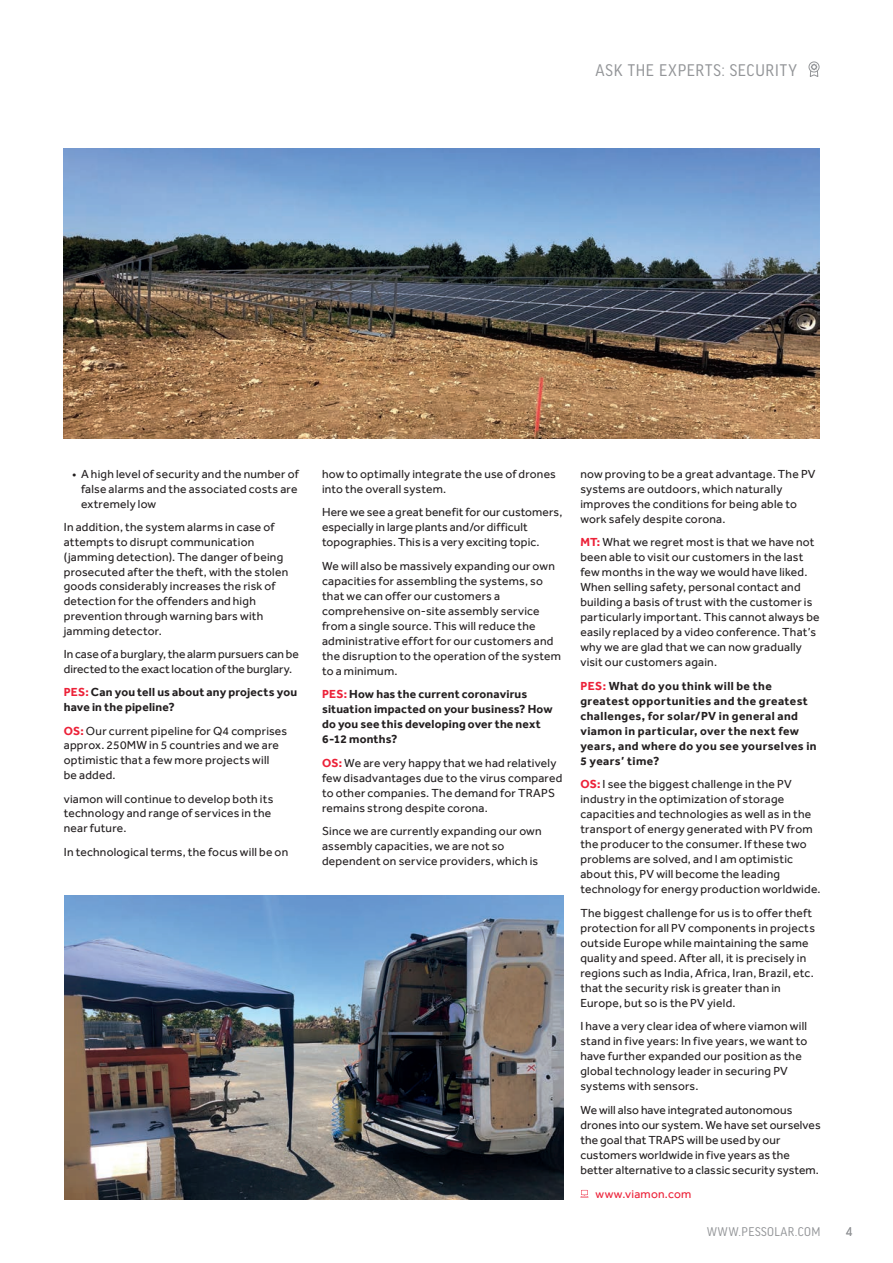
<style>
.page{position:relative;width:893px;height:1263px;background:#fff}
.page>*{position:absolute;margin:0;border:0;box-sizing:border-box;transform-origin:0 0}
.Page_head_2015{font:18px "Good Headline Pro Narr";letter-spacing:.035em;color:#939598}
.t1{font:13.5px "Good Headline Pro Narr";letter-spacing:.035em;color:#939598}
.Body_Copy_2015{font:12px/15px "Effra";letter-spacing:.02em;color:#231f20}
.Body_Copy_2015-2{font:700 12px/15px "Effra";letter-spacing:.025em;color:#231f20}
.Body_Copy_2015-3{font:12px/14.9px "Effra";color:#231f20}
.Body_Copy_2015-4{font:12px "Effra";letter-spacing:.02em;color:#ec2138}
.s1{color:#ec2138}
.s2{font-weight:700;color:#ec2138}
</style>
<div class="page">
<svg style="left:580px;top:1190px;width:8px;height:7px"></svg>
<div style="left:809px;top:62px;width:10px;height:10px;border:1px solid #939598;border-radius:50%"></div>
<svg style="left:809px;top:63px;width:10px;height:14px"></svg>
<img style="left:64px;top:149px;width:755px;height:289px">
<img style="left:65px;top:895px;width:498px;height:304px">
<p class="Page_head_2015" style="left:595px;top:61px;width:203px">ASK THE EXPERTS: SECURITY</p>
<p class="Body_Copy_2015" style="left:81px;top:466px;width:219px;text-align:justify;text-indent:-9px">• A high level of security and the number of false alarms and the associated costs are extremely low</p>
<p class="Body_Copy_2015" style="left:64px;top:519px;width:226px">In addition, the system alarms in case of attempts to disrupt communication (jamming detection). The danger of being prosecuted after the theft, with the stolen goods considerably increases the risk of detection for the offenders and high prevention through warning bars with jamming detector.</p>
<p class="Body_Copy_2015-3" style="left:64px;top:647px;width:237px">In case of a burglary, the alarm pursuers can be directed to the exact location of the burglary.</p>
<p class="Body_Copy_2015-2" style="left:64px;top:685px;width:235px"><span class="s1">PES:</span> Can you tell us about any projects you have in the pipeline?</p>
<p class="Body_Copy_2015" style="left:64px;top:723px;width:225px"><span class="s2">OS:</span> Our current pipeline for Q4 comprises approx. 250MW in 5 countries and we are optimistic that a few more projects will<br>be added.</p>
<p class="Body_Copy_2015" style="left:64px;top:791px;width:211px">viamon will continue to develop both its technology and range of services in the near future.</p>
<p class="Body_Copy_2015" style="left:64px;top:844px;width:226px">In technological terms, the focus will be on</p>
<p class="Body_Copy_2015" style="left:322px;top:466px;width:235px">how to optimally integrate the use of drones into the overall system.</p>
<p class="Body_Copy_2015" style="left:322px;top:505px;width:242px">Here we see a great benefit for our customers, especially in large plants and/or difficult topographies. This is a very exciting topic.</p>
<p class="Body_Copy_2015" style="left:322px;top:558px;width:240px">We will also be massively expanding our own capacities for assembling the systems, so that we can offer our customers a comprehensive on-site assembly service from a single source. This will reduce the administrative effort for our customers and the disruption to the operation of the system to a minimum.</p>
<p class="Body_Copy_2015-2" style="left:322px;top:687px;width:232px"><span class="s1">PES:</span> How has the current coronavirus situation impacted on your business? How do you see this developing over the next<br>6-12 months?</p>
<p class="Body_Copy_2015" style="left:322px;top:755px;width:242px"><span class="s2">OS:</span> We are very happy that we had relatively few disadvantages due to the virus compared to other companies. The demand for TRAPS remains strong despite corona.</p>
<p class="Body_Copy_2015" style="left:322px;top:824px;width:221px">Since we are currently expanding our own assembly capacities, we are not so dependent on service providers, which is</p>
<p class="Body_Copy_2015" style="left:580px;top:466px;width:237px">now proving to be a great advantage. The PV systems are outdoors, which naturally improves the conditions for being able to work safely despite corona.</p>
<p class="Body_Copy_2015" style="left:580px;top:535px;width:241px"><span class="s2">MT:</span> What we regret most is that we have not been able to visit our customers in the last few months in the way we would have liked.<br>When selling safety, personal contact and building a basis of trust with the customer is particularly important. This cannot always be easily replaced by a video conference. That’s why we are glad that we can now gradually visit our customers again.</p>
<p class="Body_Copy_2015-2" style="left:580px;top:678px;width:238px"><span class="s1">PES:</span> What do you think will be the greatest opportunities and the greatest challenges, for solar/PV in general and viamon in particular, over the next few years, and where do you see yourselves in 5 years’ time?</p>
<p class="Body_Copy_2015" style="left:580px;top:777px;width:242px"><span class="s2">OS:</span> I see the biggest challenge in the PV industry in the optimization of storage capacities and technologies as well as in the transport of energy generated with PV from the producer to the consumer. If these two problems are solved, and I am optimistic about this, PV will become the leading technology for energy production worldwide.</p>
<p class="Body_Copy_2015" style="left:580px;top:905px;width:236px">The biggest challenge for us is to offer theft protection for all PV components in projects outside Europe while maintaining the same quality and speed. After all, it is precisely in regions such as India, Africa, Iran, Brazil, etc. that the security risk is greater than in Europe, but so is the PV yield.</p>
<p class="Body_Copy_2015" style="left:580px;top:1019px;width:228px">I have a very clear idea of where viamon will stand in five years: In five years, we want to have further expanded our position as the global technology leader in securing PV systems with sensors.</p>
<p class="Body_Copy_2015" style="left:580px;top:1102px;width:242px">We will also have integrated autonomous drones into our system. We have set ourselves the goal that TRAPS will be used by our customers worldwide in five years as the better alternative to a classic security system.</p>
<p class="Body_Copy_2015-4" style="left:596px;top:1186px;width:97px">www.viamon.com</p>
<p class="t1" style="left:707px;top:1225px;width:115px">WWW.PESSOLAR.COM</p>
<p class="t1" style="left:846px;top:1225px;width:7px">4</p>
</div>
